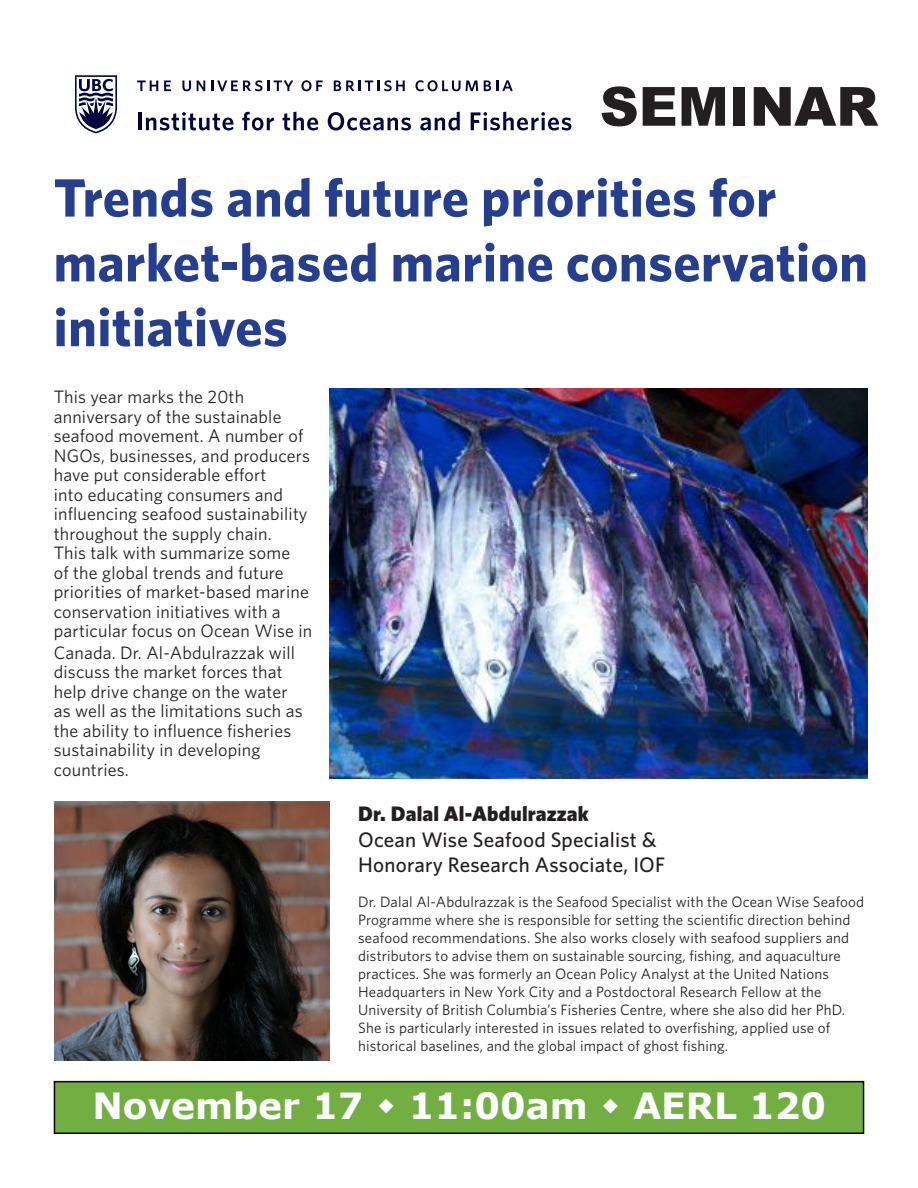
<style>
.page{position:relative;width:918px;height:1188px;background:#fff}
.page>*{position:absolute;margin:0;border:0;box-sizing:border-box;transform-origin:0 0}
.t1{font:700 54px/64.8px "Whitney";letter-spacing:.01em;color:#253f8e}
.t2{font:900 54px "Arial";color:#231f20}
.t3{font:700 36px "Verdana";color:#fff}
.t4{font:500 21px "Whitney";letter-spacing:.01em;color:#231f20}
.t5{font:900 21px "Whitney";letter-spacing:.01em;color:#231f20}
.t6{font:18px/19.5px "Whitney";letter-spacing:.01em;color:#231f20}
.t7{font:15px/18px "Whitney";letter-spacing:.01em;color:#231f20}
</style>
<div class="page">
<div style="left:54px;top:1081px;width:810px;height:53px;background:#73ae43;border:2px solid #000"></div>
<svg style="left:75px;top:75px;width:42px;height:58px"></svg>
<svg style="left:137px;top:80px;width:21px;height:11px"></svg>
<svg style="left:164px;top:80px;width:7px;height:11px"></svg>
<svg style="left:182px;top:80px;width:9px;height:11px"></svg>
<svg style="left:197px;top:80px;width:8px;height:11px"></svg>
<svg style="left:211px;top:80px;width:51px;height:11px"></svg>
<svg style="left:268px;top:80px;width:25px;height:11px"></svg>
<svg style="left:301px;top:80px;width:22px;height:11px"></svg>
<svg style="left:334px;top:80px;width:71px;height:11px"></svg>
<svg style="left:415px;top:80px;width:63px;height:11px"></svg>
<svg style="left:484px;top:80px;width:29px;height:11px"></svg>
<hr style="left:138px;top:112px;width:4px;height:18px;background:#02063d">
<svg style="left:146px;top:112px;width:87px;height:19px"></svg>
<svg style="left:242px;top:112px;width:32px;height:19px"></svg>
<svg style="left:283px;top:112px;width:35px;height:19px"></svg>
<svg style="left:328px;top:112px;width:83px;height:19px"></svg>
<svg style="left:420px;top:112px;width:40px;height:19px"></svg>
<svg style="left:471px;top:112px;width:100px;height:19px"></svg>
<img style="left:54px;top:801px;width:275px;height:259px">
<img style="left:329px;top:389px;width:538px;height:389px">
<p class="t2" style="left:600px;top:67px;width:280px">SEMINAR</p>
<p class="t1" style="left:54px;top:164px;width:816px">Trends and future priorities for market-based marine conservation initiatives</p>
<p class="t6" style="left:54px;top:387px;width:260px">This year marks the 20th anniversary of the sustainable seafood movement. A number of<br>NGOs, businesses, and producers have put considerable effort<br>into educating consumers and influencing seafood sustainability throughout the supply chain.<br>This talk with summarize some<br>of the global trends and future priorities of market-based marine conservation initiatives with a particular focus on Ocean Wise in</p>
<p class="t6" style="left:54px;top:642px;width:250px">Canada. Dr. Al-Abdulrazzak will discuss the market forces that help drive change on the water as well as the limitations such as the ability to influence fisheries sustainability in developing countries.</p>
<p class="t5" style="left:358px;top:800px;width:232px">Dr. Dalal Al-Abdulrazzak</p>
<p class="t4" style="left:358px;top:825px;width:300px">Ocean Wise Seafood Specialist &amp;</p>
<p class="t4" style="left:358px;top:851px;width:308px">Honorary Research Associate, IOF</p>
<p class="t7" style="left:358px;top:892px;width:508px">Dr. Dalal Al-Abdulrazzak is the Seafood Specialist with the Ocean Wise Seafood Programme where she is responsible for setting the scientific direction behind seafood recommendations. She also works closely with seafood suppliers and distributors to advise them on sustainable sourcing, fishing, and aquaculture practices. She was formerly an Ocean Policy Analyst at the United Nations Headquarters in New York City and a Postdoctoral Research Fellow at the University of British Columbia’s Fisheries Centre, where she also did her PhD.<br>She is particularly interested in issues related to overfishing, applied use of historical baselines, and the global impact of ghost fishing.</p>
<p class="t3" style="left:92px;top:1080px;width:273px">November 17</p>
<p class="t3" style="left:409px;top:1080px;width:180px">11:00am</p>
<p class="t3" style="left:633px;top:1080px;width:194px">AERL 120</p>
</div>
